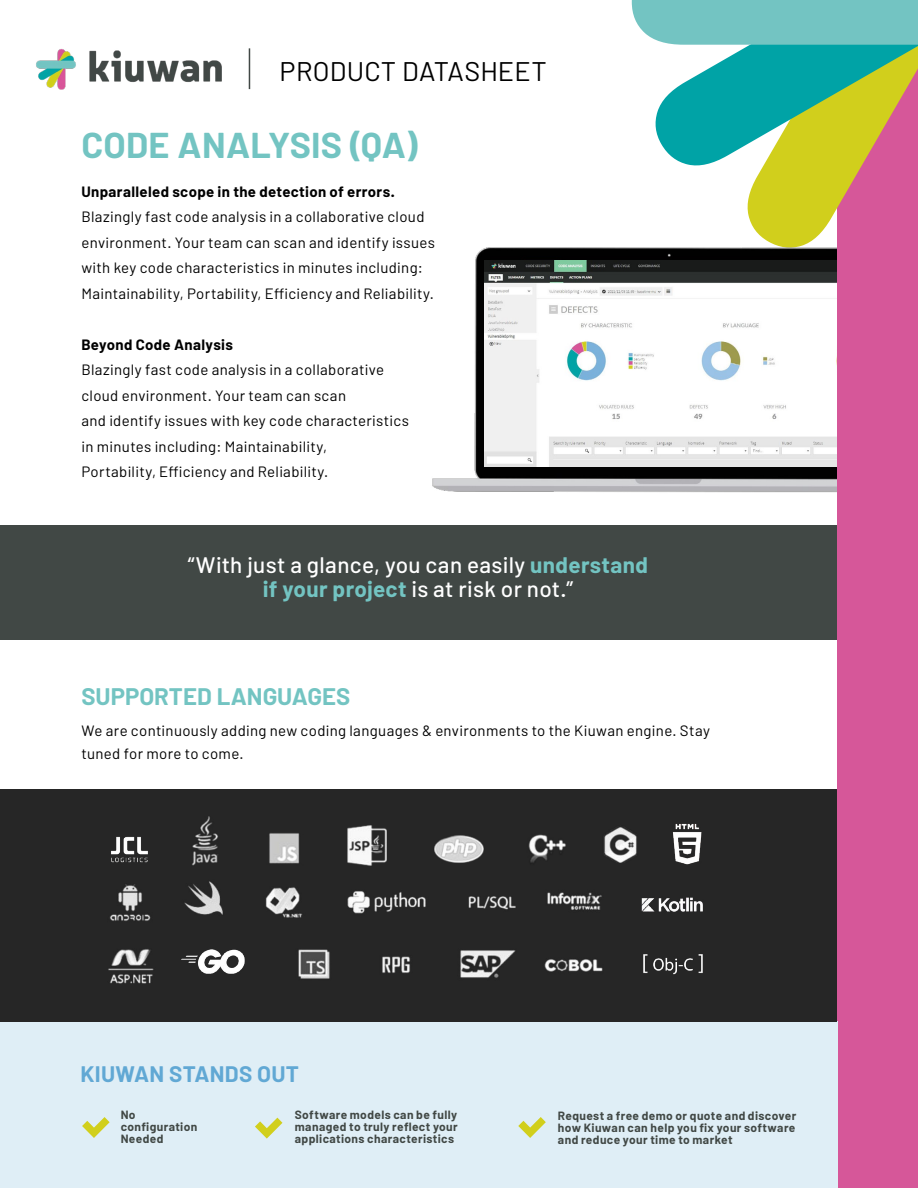
<style>
.page{position:relative;width:918px;height:1188px;background:#fff}
.page>*{position:absolute;margin:0;border:0;box-sizing:border-box;transform-origin:0 0}
.t1{font:700 36px "Barlow";letter-spacing:.005em;color:#73c4c2}
.t2{font:27px "Barlow";letter-spacing:.005em;color:#000}
.t3{font:700 24px "Barlow";color:#73c4c2}
.t4{font:500 22.5px/24px "Barlow";letter-spacing:.015em;color:#fff;text-align:center}
.t5{font:700 22.5px "Barlow";letter-spacing:.01em;color:#61a8d4}
.t6{font:15px/25.5px "Barlow";letter-spacing:.025em;color:#000}
.t7{font:700 15px "Barlow";letter-spacing:.025em;color:#000}
.t8{font:700 12px/12px "Barlow";letter-spacing:.03em;color:#414845;text-align:justify}
.s1{font-weight:700;color:#73c4c2}
</style>
<div class="page">
<div style="left:837px;top:0;width:81px;height:1188px;background:#d65799"></div>
<svg style="left:632px;top:0;width:286px;height:227px"></svg>
<img style="left:36px;top:49px;width:186px;height:40px">
<div style="left:0;top:1022px;width:837px;height:166px;background:#dfeef6"></div>
<div style="left:0;top:525px;width:837px;height:114px;background:#414845"></div>
<div style="left:0;top:789px;width:837px;height:233px;background:#262626"></div>
<img style="left:108px;top:881px;width:495px;height:103px">
<div style="left:187px;top:941px;width:68px;height:40px;background:#262626"></div>
<img style="left:432px;top:227px;width:405px;height:266px">
<img style="left:485px;top:261px;width:352px;height:206px">
<svg style="left:82px;top:1117px;width:28px;height:21px"></svg>
<svg style="left:255px;top:1118px;width:27px;height:21px"></svg>
<svg style="left:518px;top:1117px;width:28px;height:21px"></svg>
<hr style="left:249px;top:48px;width:1px;height:41px;background:#414845">
<img style="left:181px;top:947px;width:64px;height:28px">
<img style="left:673px;top:824px;width:29px;height:41px">
<img style="left:111px;top:836px;width:37px;height:27px">
<img style="left:641px;top:897px;width:62px;height:15px">
<img style="left:643px;top:954px;width:60px;height:21px">
<img style="left:347px;top:825px;width:40px;height:41px">
<img style="left:269px;top:833px;width:31px;height:31px">
<img style="left:192px;top:816px;width:26px;height:50px">
<img style="left:434px;top:835px;width:50px;height:28px">
<img style="left:528px;top:834px;width:38px;height:28px">
<img style="left:604px;top:827px;width:33px;height:36px">
<h2 class="t2" style="left:280px;top:54px;width:269px">PRODUCT DATASHEET</h2>
<h1 class="t1" style="left:81px;top:123px;width:338px">CODE ANALYSIS (QA)</h1>
<p class="t7" style="left:81px;top:182px;width:315px">Unparalleled scope in the detection of errors.</p>
<p class="t6" style="left:81px;top:204px;width:355px">Blazingly fast code analysis in a collaborative cloud environment. Your team can scan and identify issues with key code characteristics in minutes including:<br>Maintainability, Portability, Efficiency and Reliability.</p>
<p class="t7" style="left:81px;top:335px;width:153px">Beyond Code Analysis</p>
<p class="t6" style="left:81px;top:357px;width:329px">Blazingly fast code analysis in a collaborative cloud environment. Your team can scan<br>and identify issues with key code characteristics in minutes including: Maintainability,<br>Portability, Efficiency and Reliability.</p>
<h3 class="t4" style="left:188px;top:552px;width:462px">“With just a glance, you can easily <span class="s1">understand if your project</span> is at risk or not.”</h3>
<h3 class="t3" style="left:81px;top:681px;width:270px">SUPPORTED LANGUAGES</h3>
<p class="t6" style="left:81px;top:719px;width:630px;line-height:22.5px">We are continuously adding new coding languages &amp; environments to the Kiuwan engine. Stay tuned for more to come.</p>
<h3 class="t5" style="left:81px;top:1060px;width:220px">KIUWAN STANDS OUT</h3>
<p class="t8" style="left:121px;top:1109px;width:78px;text-align:left">No configuration<br>Needed</p>
<p class="t8" style="left:295px;top:1109px;width:165px">Software models can be fully managed to truly reflect your applications characteristics</p>
<p class="t8" style="left:558px;top:1110px;width:240px">Request a free demo or quote and discover how Kiuwan can help you fix your software and reduce your time to market</p>
</div>
